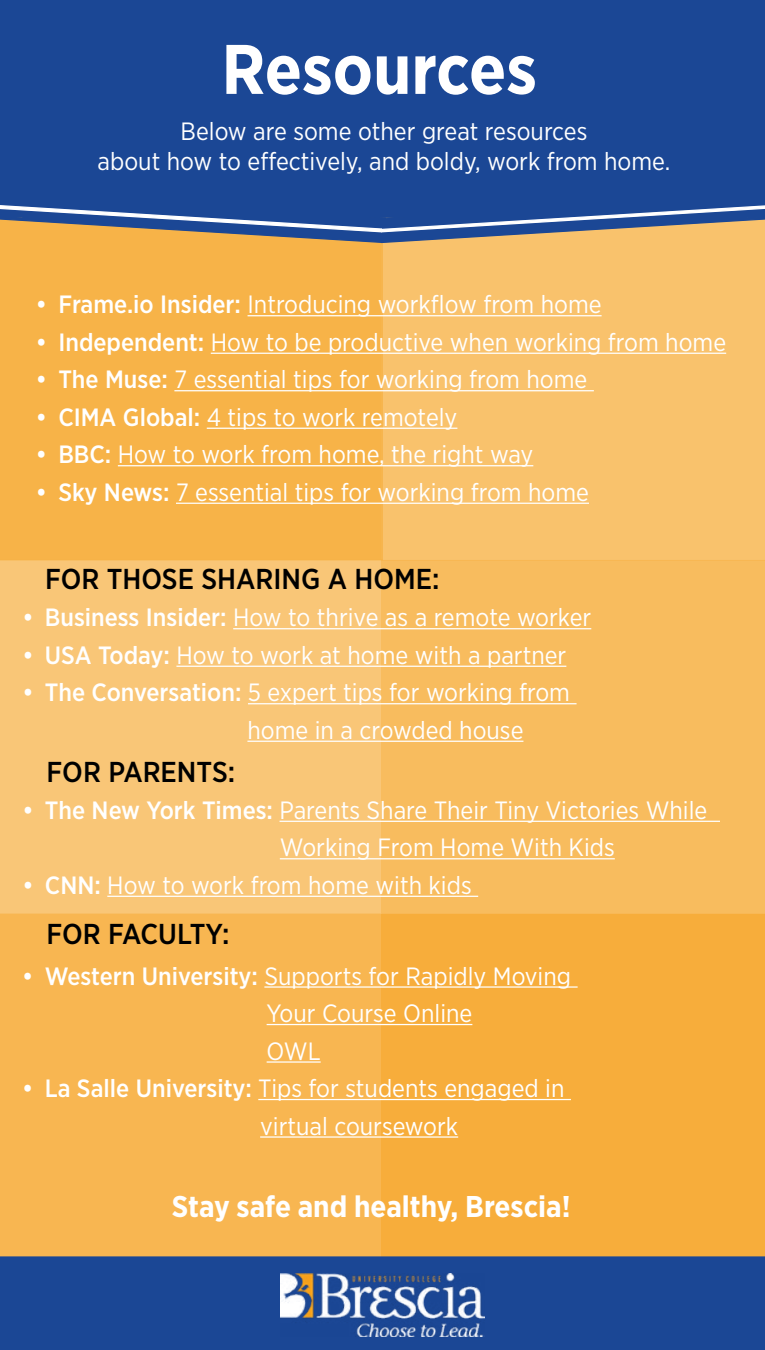
<style>
.page{position:relative;width:765px;height:1350px;background:#fff}
.page>*{position:absolute;margin:0;border:0;box-sizing:border-box;transform-origin:0 0}
.t1{font:700 70px "Gotham Narrow";color:#fff}
.t2{font:700 30px "Gotham Narrow";color:#fff}
.t3{font:500 28.75px "Gotham Narrow";color:#000}
.t4{font:25px/37.5px "Gotham Narrow";color:#fff}
.s1{font-weight:500}
</style>
<div class="page">
<div style="left:0;top:207px;width:382px;height:353px;background:#f7b348"></div>
<div style="left:382px;top:244px;width:383px;height:316px;background:#f9c26c"></div>
<div style="left:0;top:560px;width:381px;height:353px;background:#f9c677"></div>
<div style="left:381px;top:560px;width:384px;height:353px;background:#f8bc5e"></div>
<div style="left:0;top:913px;width:381px;height:343px;background:#f8b651"></div>
<div style="left:381px;top:913px;width:384px;height:343px;background:#f7ad3b"></div>
<div style="left:0;top:1256px;width:765px;height:94px;background:#1b4795"></div>
<div style="left:0;top:0;width:765px;height:195px;background:#1b4795"></div>
<hr style="left:248px;top:315px;width:354px;height:1px;background:#fff">
<hr style="left:211px;top:353px;width:515px;height:1px;background:#fff">
<hr style="left:174px;top:390px;width:420px;height:1px;background:#fff">
<hr style="left:207px;top:428px;width:250px;height:1px;background:#fff">
<hr style="left:118px;top:465px;width:415px;height:1px;background:#fff">
<hr style="left:176px;top:503px;width:413px;height:1px;background:#fff">
<hr style="left:233px;top:628px;width:358px;height:1px;background:#fff">
<hr style="left:176px;top:666px;width:390px;height:1px;background:#fff">
<hr style="left:248px;top:703px;width:329px;height:1px;background:#fff">
<hr style="left:247px;top:741px;width:276px;height:1px;background:#fff">
<img style="left:280px;top:1273px;width:204px;height:64px">
<svg style="left:0;top:195px;width:765px;height:49px"></svg>
<hr style="left:280px;top:821px;width:440px;height:1px;background:#fff">
<hr style="left:280px;top:858px;width:335px;height:1px;background:#fff">
<hr style="left:107px;top:896px;width:371px;height:1px;background:#fff">
<hr style="left:264px;top:986px;width:314px;height:2px;background:#fff">
<hr style="left:267px;top:1024px;width:205px;height:1px;background:#fff">
<hr style="left:267px;top:1061px;width:54px;height:2px;background:#fff">
<hr style="left:258px;top:1099px;width:313px;height:1px;background:#fff">
<hr style="left:260px;top:1136px;width:198px;height:2px;background:#fff">
<h1 class="t1" style="left:222px;top:24px;width:317px">Resources</h1>
<p class="t4" style="left:98px;top:116px;width:574px;line-height:30px;text-align:center">Below are some other great resources<br>about how to effectively, and boldy, work from home.</p>
<p class="t4" style="left:36px;top:285px;width:567px"><span class="s1">• Frame.io Insider:</span> Introducing workflow from home</p>
<p class="t4" style="left:36px;top:323px;width:692px"><span class="s1">• Independent:</span> How to be productive when working from home</p>
<p class="t4" style="left:36px;top:360px;width:553px"><span class="s1">• The Muse:</span> 7 essential tips for working from home</p>
<p class="t4" style="left:36px;top:398px;width:423px"><span class="s1">• CIMA Global:</span> 4 tips to work remotely</p>
<p class="t4" style="left:36px;top:435px;width:499px"><span class="s1">• BBC:</span> How to work from home, the right way</p>
<p class="t4" style="left:36px;top:473px;width:555px"><span class="s1">• Sky News:</span> 7 essential tips for working from home</p>
<p class="t3" style="left:45px;top:561px;width:396px">FOR THOSE SHARING A HOME:</p>
<p class="t4" style="left:22px;top:598px;width:570px"><span class="s1">• Business Insider:</span> How to thrive as a remote worker</p>
<p class="t4" style="left:22px;top:636px;width:545px"><span class="s1">• USA Today:</span> How to work at home with a partner</p>
<p class="t4" style="left:247px;top:673px;width:324px;text-indent:-225px"><span class="s1">• The Conversation:</span> 5 expert tips for working from home in a crowded house</p>
<p class="t3" style="left:47px;top:753px;width:190px">FOR PARENTS:</p>
<p class="t4" style="left:280px;top:791px;width:429px;text-indent:-257px"><span class="s1">• The New York Times:</span> Parents Share Their Tiny Victories While<br>Working From Home With Kids</p>
<p class="t4" style="left:22px;top:866px;width:451px"><span class="s1">• CNN:</span> How to work from home with kids</p>
<p class="t3" style="left:46px;top:915px;width:185px">FOR FACULTY:</p>
<p class="t4" style="left:267px;top:956px;width:306px;text-indent:-244px"><span class="s1">• Western University:</span> Supports for Rapidly Moving<br>Your Course Online<br>OWL</p>
<p class="t4" style="left:260px;top:1069px;width:306px;text-indent:-238px"><span class="s1">• La Salle University:</span> Tips for students engaged in virtual coursework</p>
<p class="t2" style="left:172px;top:1188px;width:400px">Stay safe and healthy, Brescia!</p>
</div>
